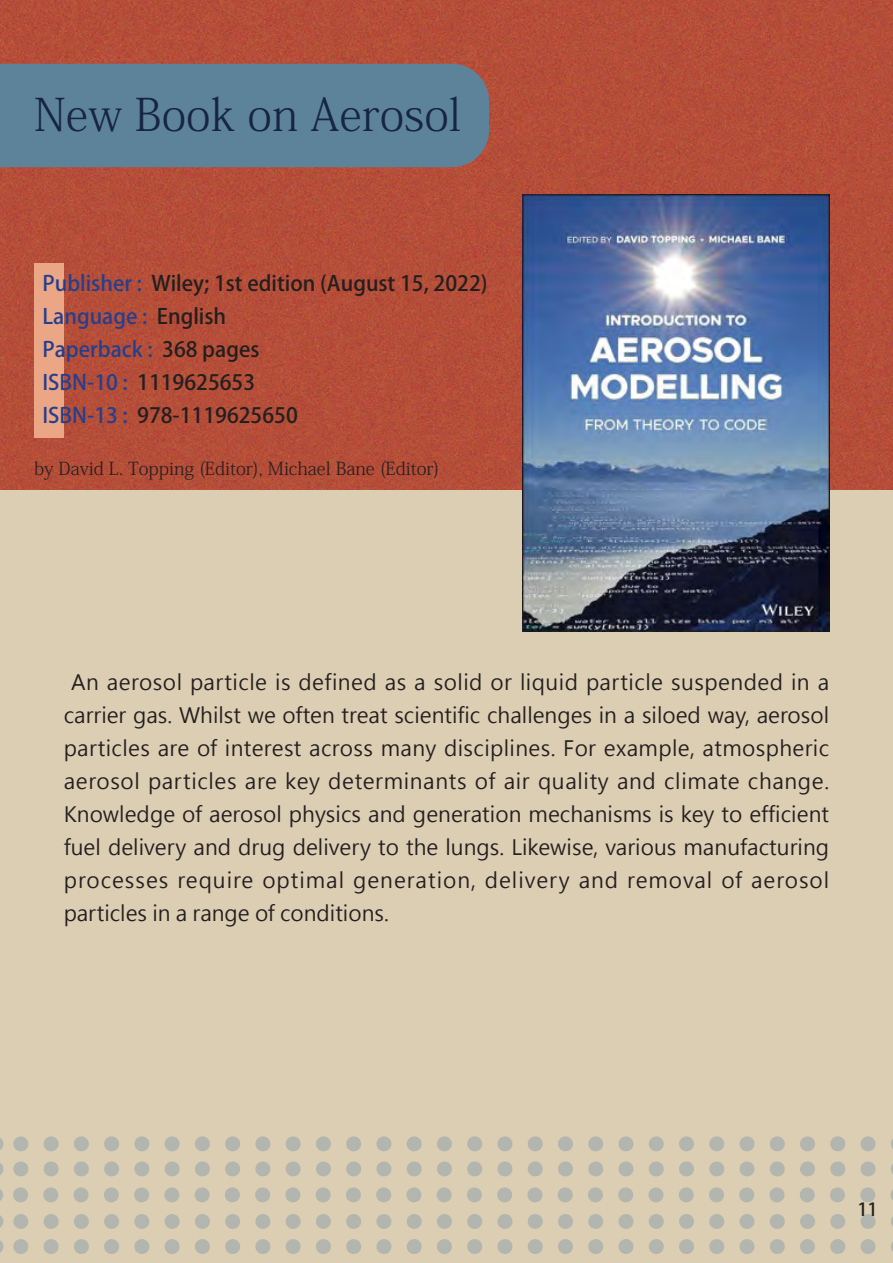
<style>
.page{position:relative;width:893px;height:1263px;background:#dcceb3}
.page>*{position:absolute;margin:0;border:0;box-sizing:border-box;transform-origin:0 0}
.t1{font:45px "Adobe Fangsong Std";color:#162540}
.t2{font:21px/33px "Microsoft Jheng Hei";color:#231f20;text-align:justify}
.t3{font:700 21px "Adobe Fan Heiti Std";color:#231f20}
.t4{font:700 21px "Adobe Fan Heiti Std";color:#253f8e}
.t5{font:18px "Adobe Fangsong Std";color:#231f20}
.t6{font:700 18px "Adobe Fan Heiti Std";color:#231f20}
.s1{color:#253f8e}
.s2{color:#231f20}
</style>
<div class="page">
<img style="left:0;top:0;width:893px;height:490px">
<div style="left:0;top:64px;width:489px;height:103px;background:#5d839a"></div>
<img style="left:522px;top:194px;width:307px;height:437px">
<div style="left:34px;top:264px;width:30px;height:174px;background:#eaa685"></div>
<svg style="left:13px;top:1239px;width:855px;height:15px"></svg>
<svg style="left:0;top:1240px;width:1px;height:13px"></svg>
<svg style="left:13px;top:1214px;width:855px;height:15px"></svg>
<svg style="left:0;top:1215px;width:1px;height:13px"></svg>
<svg style="left:13px;top:1187px;width:855px;height:15px"></svg>
<svg style="left:0;top:1189px;width:1px;height:12px"></svg>
<svg style="left:13px;top:1161px;width:855px;height:15px"></svg>
<svg style="left:0;top:1163px;width:1px;height:12px"></svg>
<svg style="left:13px;top:1136px;width:855px;height:15px"></svg>
<svg style="left:0;top:1138px;width:1px;height:12px"></svg>
<p class="t1" style="left:34px;top:87px;width:428px">New Book on Aerosol</p>
<p class="t3" style="left:43px;top:270px;width:447px"><span class="s1">Publisher :</span> Wiley; 1st edition (August 15, 2022)</p>
<p class="t4" style="left:43px;top:303px;width:185px">Language : <span class="s2">English</span></p>
<p class="t4" style="left:43px;top:336px;width:218px">Paperback : <span class="s2">368 pages</span></p>
<p class="t3" style="left:43px;top:369px;width:214px"><span class="s1">ISBN-10 :</span> 1119625653</p>
<p class="t3" style="left:43px;top:402px;width:257px"><span class="s1">ISBN-13 :</span> 978-1119625650</p>
<p class="t5" style="left:34px;top:457px;width:407px">by David L. Topping (Editor), Michael Bane (Editor)</p>
<p class="t2" style="left:64px;top:666px;width:767px;text-indent:7px">An aerosol particle is defined as a solid or liquid particle suspended in a carrier gas. Whilst we often treat scientific challenges in a siloed way, aerosol particles are of interest across many disciplines. For example, atmospheric aerosol particles are key determinants of air quality and climate change.<br>Knowledge of aerosol physics and generation mechanisms is key to efficient fuel delivery and drug delivery to the lungs. Likewise, various manufacturing processes require optimal generation, delivery and removal of aerosol particles in a range of conditions.</p>
<p class="t6" style="left:857px;top:1198px;width:22px">11</p>
</div>
